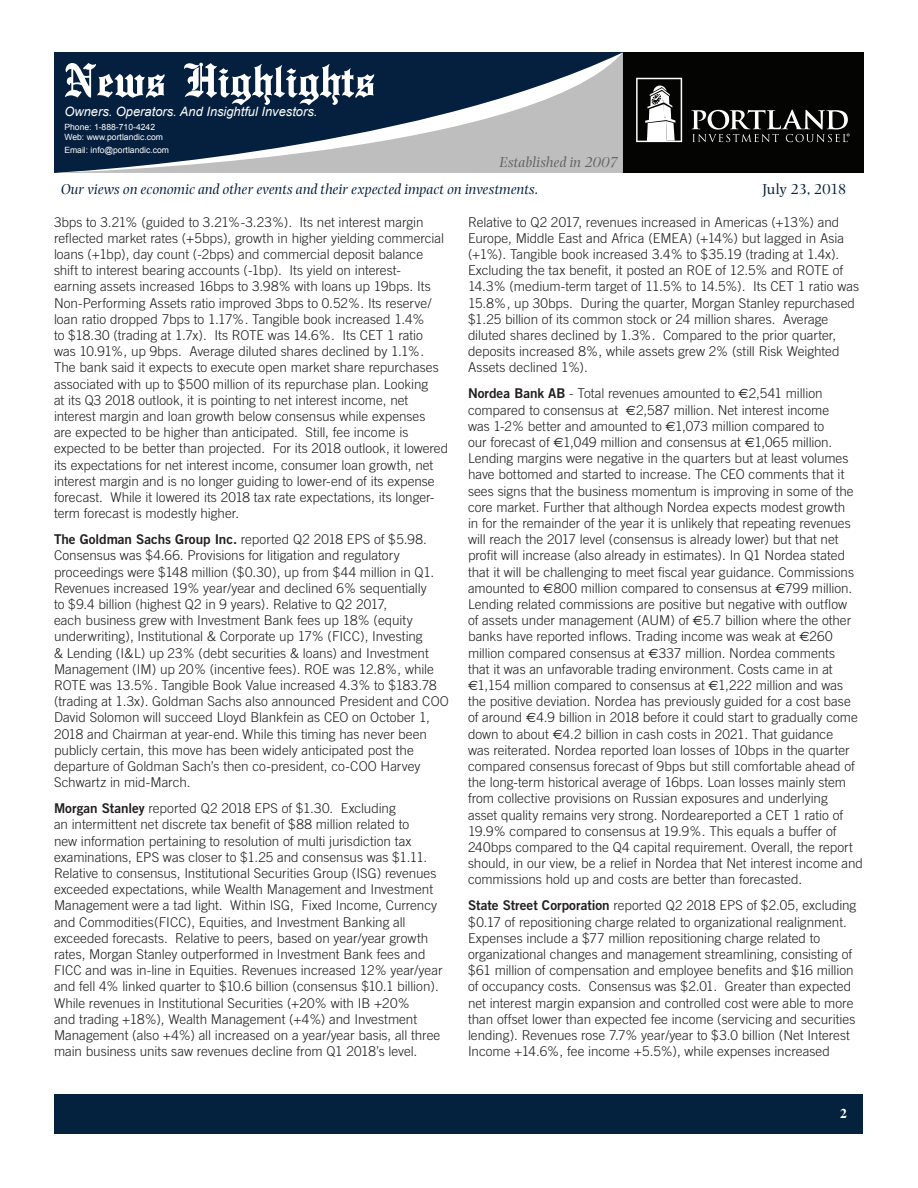
<style>
.page{position:relative;width:918px;height:1188px;background:#fff}
.page>*{position:absolute;margin:0;border:0;box-sizing:border-box;transform-origin:0 0}
.t1{font:500 51px "English Towne";color:#fff}
.t2{font:italic 15px "Photina";color:#04213e}
.t3{font:italic 15px "Photina";color:#636366}
.t4{font:15px "Photina";letter-spacing:-.025em;color:#04213e}
.Article_-_Body{font:300 13.5px/16.2px "Trade Gothic";letter-spacing:-.005em;color:#231f20}
.t5{font:700 13.5px "Times";color:#fff}
.t6{font:italic 12.9px "Arial";color:#fff}
.t7{font:8.55px/10.4px "Arial";color:#fff}
.s1{font-family:"Trade Gothic Bold Two";font-weight:400}
.s2{font-family:"Euro Sans";font-weight:400}
</style>
<div class="page">
<div style="left:606px;top:52px;width:258px;height:121px;background:#040503"></div>
<div style="left:55px;top:1094px;width:808px;height:39px;background:#04213e"></div>
<svg style="left:54px;top:53px;width:569px;height:120px;background:#4d5d71"></svg>
<svg style="left:636px;top:78px;width:46px;height:64px"></svg>
<svg style="left:691px;top:110px;width:159px;height:32px"></svg>
<h1 class="t1" style="left:64px;top:51px;width:312px">News Highlights</h1>
<p class="t6" style="left:64px;top:103px;width:255px">Owners. Operators. And Insightful Investors.</p>
<p class="t7" style="left:64px;top:122px;width:100px">Phone: 1-888-710-4242<br>Web: www.portlandic.com</p>
<p class="t7" style="left:64px;top:145px;width:106px">Email: info@portlandic.com</p>
<p class="t3" style="left:499px;top:153px;width:120px">Established in 2007</p>
<p class="t2" style="left:61px;top:181px;width:479px">Our views on economic and other events and their expected impact on investments.</p>
<p class="t4" style="left:762px;top:180px;width:86px">July 23, 2018</p>
<p class="Article_-_Body" style="left:54px;top:214px;width:396px">3bps to 3.21% (guided to 3.21%-3.23%). Its net interest margin reflected market rates (+5bps), growth in higher yielding commercial loans (+1bp), day count (-2bps) and commercial deposit balance shift to interest bearing accounts (-1bp). Its yield on interest-<br>earning assets increased 16bps to 3.98% with loans up 19bps. Its Non-Performing Assets ratio improved 3bps to 0.52%. Its reserve/ loan ratio dropped 7bps to 1.17%. Tangible book increased 1.4%<br>to $18.30 (trading at 1.7x). Its ROTE was 14.6%. Its CET 1 ratio<br>was 10.91%, up 9bps. Average diluted shares declined by 1.1%.<br>The bank said it expects to execute open market share repurchases associated with up to $500 million of its repurchase plan. Looking<br>at its Q3 2018 outlook, it is pointing to net interest income, net interest margin and loan growth below consensus while expenses<br>are expected to be higher than anticipated. Still, fee income is expected to be better than projected. For its 2018 outlook, it lowered its expectations for net interest income, consumer loan growth, net interest margin and is no longer guiding to lower-end of its expense forecast. While it lowered its 2018 tax rate expectations, its longer&shy;term forecast is modestly higher.</p>
<p class="Article_-_Body" style="left:54px;top:531px;width:396px"><span class="s1">The Goldman Sachs Group Inc.</span> reported Q2 2018 EPS of $5.98.<br>Consensus was $4.66. Provisions for litigation and regulatory proceedings were $148 million ($0.30), up from $44 million in Q1.<br>Revenues increased 19% year/year and declined 6% sequentially<br>to $9.4 billion (highest Q2 in 9 years). Relative to Q2 2017,<br>each business grew with Investment Bank fees up 18% (equity underwriting), Institutional &amp; Corporate up 17% (FICC), Investing<br>&amp; Lending (I&amp;L) up 23% (debt securities &amp; loans) and Investment Management (IM) up 20% (incentive fees). ROE was 12.8%, while ROTE was 13.5%. Tangible Book Value increased 4.3% to $183.78 (trading at 1.3x). Goldman Sachs also announced President and COO David Solomon will succeed Lloyd Blankfein as CEO on October 1, 2018 and Chairman at year-end. While this timing has never been publicly certain, this move has been widely anticipated post the departure of Goldman Sach’s then co-president, co-COO Harvey Schwartz in mid-March.</p>
<p class="Article_-_Body" style="left:54px;top:800px;width:390px"><span class="s1">Morgan Stanley</span> reported Q2 2018 EPS of $1.30. Excluding<br>an intermittent net discrete tax benefit of $88 million related to<br>new information pertaining to resolution of multi‐jurisdiction tax examinations, EPS was closer to $1.25 and consensus was $1.11.<br>Relative to consensus, Institutional Securities Group (ISG) revenues exceeded expectations, while Wealth Management and Investment Management were a tad light. Within ISG, Fixed Income, Currency and Commodities(FICC), Equities, and Investment Banking all exceeded forecasts. Relative to peers, based on year/year growth rates, Morgan Stanley outperformed in Investment Bank fees and FICC and was in-line in Equities. Revenues increased 12% year/year and fell 4% linked quarter to $10.6 billion (consensus $10.1 billion).<br>While revenues in Institutional Securities (+20% with IB +20%<br>and trading +18%), Wealth Management (+4%) and Investment Management (also +4%) all increased on a year/year basis, all three main business units saw revenues decline from Q1 2018’s level.</p>
<p class="Article_-_Body" style="left:468px;top:214px;width:393px">Relative to Q2 2017, revenues increased in Americas (+13%) and Europe, Middle East and Africa (EMEA) (+14%) but lagged in Asia (+1%). Tangible book increased 3.4% to $35.19 (trading at 1.4x).<br>Excluding the tax benefit, it posted an ROE of 12.5% and ROTE of 14.3% (medium-term target of 11.5% to 14.5%). Its CET 1 ratio was 15.8%, up 30bps. During the quarter, Morgan Stanley repurchased $1.25 billion of its common stock or 24 million shares. Average diluted shares declined by 1.3%. Compared to the prior quarter, deposits increased 8%, while assets grew 2% (still Risk Weighted Assets declined 1%).</p>
<p class="Article_-_Body" style="left:468px;top:385px;width:397px"><span class="s1">Nordea Bank AB</span> - Total revenues amounted to <span class="s2">€</span>2,541 million compared to consensus at <span class="s2">€</span>2,587 million. Net interest income<br>was 1-2% better and amounted to <span class="s2">€</span>1,073 million compared to<br>our forecast of <span class="s2">€</span>1,049 million and consensus at <span class="s2">€</span>1,065 million.<br>Lending margins were negative in the quarters but at least volumes have bottomed and started to increase. The CEO comments that it sees signs that the business momentum is improving in some of the core market. Further that although Nordea expects modest growth<br>in for the remainder of the year it is unlikely that repeating revenues will reach the 2017 level (consensus is already lower) but that net profit will increase (also already in estimates). In Q1 Nordea stated that it will be challenging to meet fiscal year guidance. Commissions amounted to <span class="s2">€</span>800 million compared to consensus at <span class="s2">€</span>799 million.<br>Lending related commissions are positive but negative with outflow<br>of assets under management (AUM) of <span class="s2">€</span>5.7 billion where the other banks have reported inflows. Trading income was weak at <span class="s2">€</span>260 million compared consensus at <span class="s2">€</span>337 million. Nordea comments<br>that it was an unfavorable trading environment. Costs came in at <span class="s2">€</span>1,154 million compared to consensus at <span class="s2">€</span>1,222 million and was the positive deviation. Nordea has previously guided for a cost base of around <span class="s2">€</span>4.9 billion in 2018 before it could start to gradually come down to about <span class="s2">€</span>4.2 billion in cash costs in 2021. That guidance<br>was reiterated. Nordea reported loan losses of 10bps in the quarter compared consensus forecast of 9bps but still comfortable ahead of the long-term historical average of 16bps. Loan losses mainly stem from collective provisions on Russian exposures and underlying<br>asset quality remains very strong. Nordeareported a CET 1 ratio of 19.9% compared to consensus at 19.9%. This equals a buffer of 240bps compared to the Q4 capital requirement. Overall, the report should, in our view, be a relief in Nordea that Net interest income and commissions hold up and costs are better than forecasted.</p>
<p class="Article_-_Body" style="left:468px;top:897px;width:390px"><span class="s1">State Street Corporation</span> reported Q2 2018 EPS of $2.05, excluding $0.17 of repositioning charge related to organizational realignment.<br>Expenses include a $77 million repositioning charge related to organizational changes and management streamlining, consisting of $61 million of compensation and employee benefits and $16 million of occupancy costs. Consensus was $2.01. Greater than expected net interest margin expansion and controlled cost were able to more than offset lower than expected fee income (servicing and securities lending). Revenues rose 7.7% year/year to $3.0 billion (Net Interest Income +14.6%, fee income +5.5%), while expenses increased</p>
<p class="t5" style="left:840px;top:1100px;width:8px">2</p>
</div>
